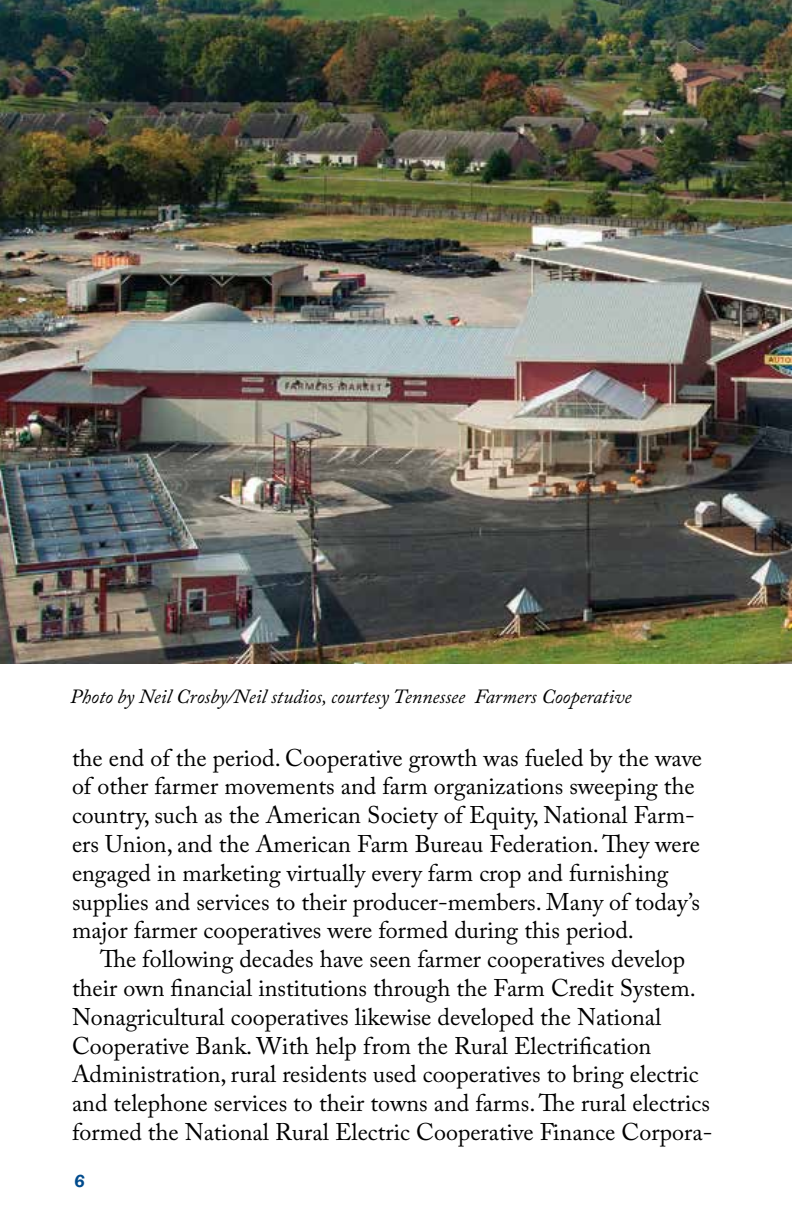
<style>
.page{position:relative;width:792px;height:1224px;background:#fff}
.page>*{position:absolute;margin:0;border:0;box-sizing:border-box;transform-origin:0 0}
.t1{font:24px/28.8px "Adobe Caslon Pro";color:#000}
.t2{font:italic 20px "Adobe Caslon Pro";color:#000}
.t3{font:italic 600 18px "Franklin Gothic";color:#004b8d}
</style>
<div class="page">
<img style="left:0;top:0;width:792px;height:664px">
<p class="t2" style="left:70px;top:684px;width:563px">Photo by Neil Crosby/Neil studios, courtesy Tennessee Farmers Cooperative</p>
<p class="t1" style="left:72px;top:743px;width:632px">the end of the period. Cooperative growth was fueled by the wave of other farmer movements and farm organizations sweeping the country, such as the American Society of Equity, National Farm&shy;ers Union, and the American Farm Bureau Federation. They were engaged in marketing virtually every farm crop and furnishing supplies and services to their producer-members. Many of today’s major farmer cooperatives were formed during this period.</p>
<p class="t1" style="left:72px;top:945px;width:642px;text-indent:28px">The following decades have seen farmer cooperatives develop their own financial institutions through the Farm Credit System.<br>Nonagricultural cooperatives likewise developed the National Cooperative Bank. With help from the Rural Electrification Administration, rural residents used cooperatives to bring electric and telephone services to their towns and farms. The rural electrics formed the National Rural Electric Cooperative Finance Corpora-</p>
<p class="t3" style="left:74px;top:1169px;width:12px">6</p>
</div>
